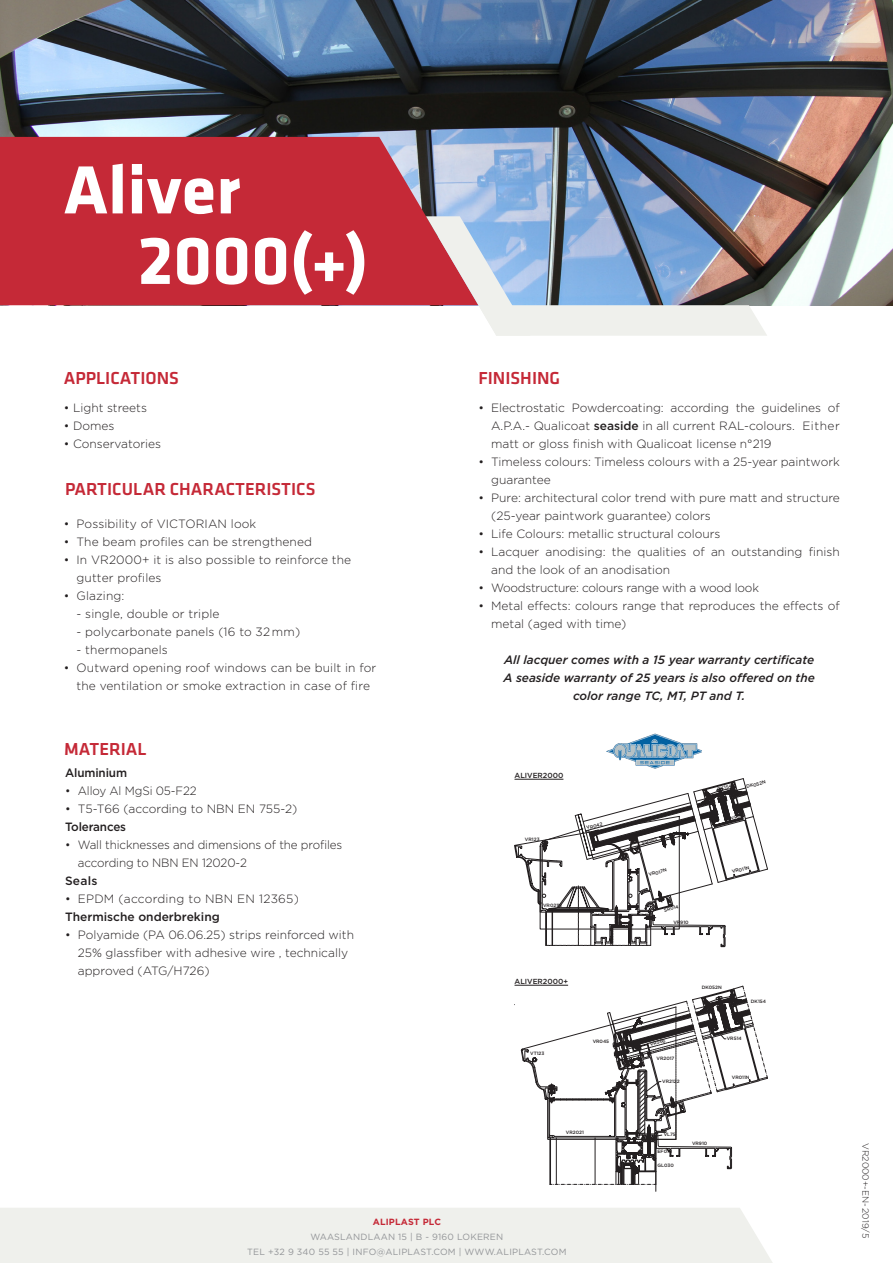
<style>
.page{position:relative;width:893px;height:1263px;background:#fff}
.page>*{position:absolute;margin:0;border:0;box-sizing:border-box;transform-origin:0 0}
.t1{font:700 70.5px "Klavika";color:#fff}
.t2{font:500 18px "Klavika";color:#c52937}
.txt{font:300 12px/18px "Gotham";color:#231f20}
.txt-2{font:italic 500 12px "Gotham";color:#231f20}
.txt-3{font:500 12px "Gotham";color:#231f20}
.txt-4{font:300 12px "Gotham";letter-spacing:-.02em;color:#231f20}
.txt-5{font:300 12px "Gotham";letter-spacing:.02em;color:#231f20}
.t3{font:9px "Gotham";letter-spacing:.02em;color:#939598}
.txt-6{font:300 9px "Gotham";color:#231f20}
.t4{font:700 9px "Gotham";letter-spacing:.02em;color:#c52937}
.txt-7{font:500 7.35px "Gotham";color:#231f20}
.titel{font:500 4.8px "Gotham";color:#231f20}
.s1{font-weight:500}
</style>
<div class="page">
<img style="left:0;top:0;width:893px;height:305px">
<svg style="left:0;top:137px;width:478px;height:168px;background:#c23342"></svg>
<svg style="left:426px;top:216px;width:341px;height:120px;background:#a8acbe"></svg>
<div style="left:0;top:1208px;width:773px;height:55px;background:#eff0ec"></div>
<img style="left:607px;top:733px;width:95px;height:36px">
<svg style="left:514px;top:778px;width:254px;height:169px"></svg>
<hr style="left:514px;top:779px;width:49px;height:1px;background:#231f20">
<hr style="left:514px;top:985px;width:54px;height:1px;background:#231f20">
<hr style="left:656px;top:1137px;width:1px;height:54px;background:#231f20">
<svg style="left:514px;top:986px;width:253px;height:199px"></svg>
<p class="t1" style="left:64px;top:152px;width:178px">Aliver</p>
<p class="t1" style="left:138px;top:222px;width:232px">2000(+)</p>
<p class="t2" style="left:64px;top:368px;width:117px">APPLICATIONS</p>
<p class="t2" style="left:478px;top:368px;width:83px">FINISHING</p>
<p class="txt" style="left:491px;top:398px;width:350px;text-align:justify;text-indent:-13px">• Electrostatic Powdercoating: according the guidelines of A.P.A.- Qualicoat <span class="s1">seaside</span> in all current RAL-colours. Either matt or gloss finish with Qualicoat license n°219</p>
<p class="txt" style="left:491px;top:452px;width:350px;text-indent:-13px">• Timeless colours: Timeless colours with a 25-year paintwork guarantee</p>
<p class="txt" style="left:491px;top:488px;width:350px;text-indent:-13px">• Pure: architectural color trend with pure matt and structure (25-year paintwork guarantee) colors</p>
<p class="txt" style="left:478px;top:524px;width:244px">• Life Colours: metallic structural colours</p>
<p class="txt" style="left:491px;top:542px;width:350px;text-indent:-13px">• Lacquer anodising: the qualities of an outstanding finish and the look of an anodisation</p>
<p class="txt-4" style="left:478px;top:580px;width:282px">• Woodstructure: colours range with a wood look</p>
<p class="txt" style="left:491px;top:596px;width:350px;text-indent:-13px">• Metal effects: colours range that reproduces the effects of metal (aged with time)</p>
<p class="txt-2" style="left:504px;top:652px;width:312px">All lacquer comes with a 15 year warranty certificate</p>
<p class="txt-2" style="left:503px;top:670px;width:313px">A seaside warranty of 25 years is also offered on the</p>
<p class="txt-2" style="left:573px;top:688px;width:174px">color range TC, MT, PT and T.</p>
<p class="txt" style="left:64px;top:398px;width:85px">• Light streets</p>
<p class="txt" style="left:64px;top:416px;width:52px">• Domes</p>
<p class="txt" style="left:64px;top:434px;width:99px">• Conservatories</p>
<p class="t2" style="left:65px;top:479px;width:252px">PARTICULAR CHARACTERISTICS</p>
<p class="txt" style="left:64px;top:514px;width:194px">• Possibility of VICTORIAN look</p>
<p class="txt" style="left:64px;top:532px;width:250px">• The beam profiles can be strengthened</p>
<p class="txt" style="left:64px;top:550px;width:289px">• In VR2000+ it is also possible to reinforce the</p>
<p class="txt" style="left:77px;top:568px;width:87px">gutter profiles</p>
<p class="txt" style="left:64px;top:586px;width:62px">• Glazing:</p>
<p class="txt" style="left:77px;top:604px;width:145px">- single, double or triple</p>
<p class="txt" style="left:77px;top:622px;width:225px">- polycarbonate panels (16 to 32 mm)</p>
<p class="txt" style="left:77px;top:640px;width:93px">- thermopanels</p>
<p class="txt" style="left:64px;top:658px;width:314px;text-align:center">• Outward opening roof windows can be built in for the ventilation or smoke extraction in case of fire</p>
<p class="t2" style="left:64px;top:739px;width:84px">MATERIAL</p>
<p class="txt-3" style="left:65px;top:765px;width:64px">Aluminium</p>
<p class="txt" style="left:65px;top:782px;width:133px">• Alloy Al MgSi 05-F22</p>
<p class="txt" style="left:65px;top:800px;width:234px">• T5-T66 (according to NBN EN 755-2)</p>
<p class="txt-3" style="left:65px;top:819px;width:63px">Tolerances</p>
<p class="txt" style="left:65px;top:836px;width:279px">• Wall thicknesses and dimensions of the profiles</p>
<p class="txt" style="left:78px;top:854px;width:171px">according to NBN EN 12020-2</p>
<p class="txt-3" style="left:65px;top:873px;width:34px">Seals</p>
<p class="txt-5" style="left:65px;top:892px;width:235px">• EPDM (according to NBN EN 12365)</p>
<p class="txt-3" style="left:65px;top:909px;width:156px">Thermische onderbreking</p>
<p class="txt" style="left:78px;top:926px;width:278px;text-indent:-13px">• Polyamide (PA 06.06.25) strips reinforced with<br>25% glassfiber with adhesive wire , technically approved (ATG/H726)</p>
<p class="txt-7" style="left:514px;top:771px;width:50px">ALIVER2000</p>
<p class="titel" style="left:525px;top:836px;width:16px">VR123</p>
<p class="titel" style="left:586px;top:825px;width:18px;rotate:-15deg">VR042</p>
<p class="titel" style="left:543px;top:902px;width:20px">VR021N</p>
<p class="txt-7" style="left:514px;top:977px;width:55px">ALIVER2000+</p>
<p class="titel" style="left:530px;top:1050px;width:16px">VT123</p>
<p class="titel" style="left:593px;top:1038px;width:18px">VR045</p>
<p class="titel" style="left:566px;top:1129px;width:19px">VR2021</p>
<p class="t4" style="left:373px;top:1216px;width:70px">ALIPLAST PLC</p>
<p class="t3" style="left:310px;top:1231px;width:194px">WAASLANDLAAN 15 | B - 9160 LOKEREN</p>
<p class="t3" style="left:247px;top:1246px;width:321px">TEL +32 9 340 55 55 | INFO@ALIPLAST.COM | WWW.ALIPLAST.COM</p>
<p class="titel" style="left:716px;top:786px;width:17px;rotate:-15deg">DK154</p>
<p class="titel" style="left:745px;top:784px;width:22px;rotate:-15deg">DK052N</p>
<p class="titel" style="left:641px;top:840px;width:17px;rotate:-15deg">VR565</p>
<p class="titel" style="left:730px;top:815px;width:16px;rotate:-15deg">VR514</p>
<p class="titel" style="left:648px;top:872px;width:20px;rotate:-15deg">VR017N</p>
<p class="titel" style="left:731px;top:869px;width:19px;rotate:-15deg">VR011N</p>
<p class="titel" style="left:663px;top:907px;width:16px;rotate:-15deg">SR014</p>
<p class="titel" style="left:673px;top:919px;width:17px">VR910</p>
<p class="titel" style="left:649px;top:1041px;width:18px;rotate:-16deg">VR566</p>
<p class="titel" style="left:656px;top:1055px;width:20px">VR2017</p>
<p class="titel" style="left:662px;top:1078px;width:19px">VR2122</p>
<p class="titel" style="left:702px;top:984px;width:22px">DK052N</p>
<p class="titel" style="left:751px;top:998px;width:17px">DK154</p>
<p class="titel" style="left:727px;top:1035px;width:16px">VR514</p>
<p class="titel" style="left:732px;top:1074px;width:19px">VR011N</p>
<p class="titel" style="left:664px;top:1131px;width:14px">VL75</p>
<p class="titel" style="left:657px;top:1148px;width:16px">EF010</p>
<p class="titel" style="left:657px;top:1162px;width:18px">GL030</p>
<p class="titel" style="left:692px;top:1140px;width:17px">VR910</p>
<p class="txt-6" style="left:871px;top:1143px;width:96px;rotate:90deg">VR2000+-EN- 2019/5</p>
</div>
